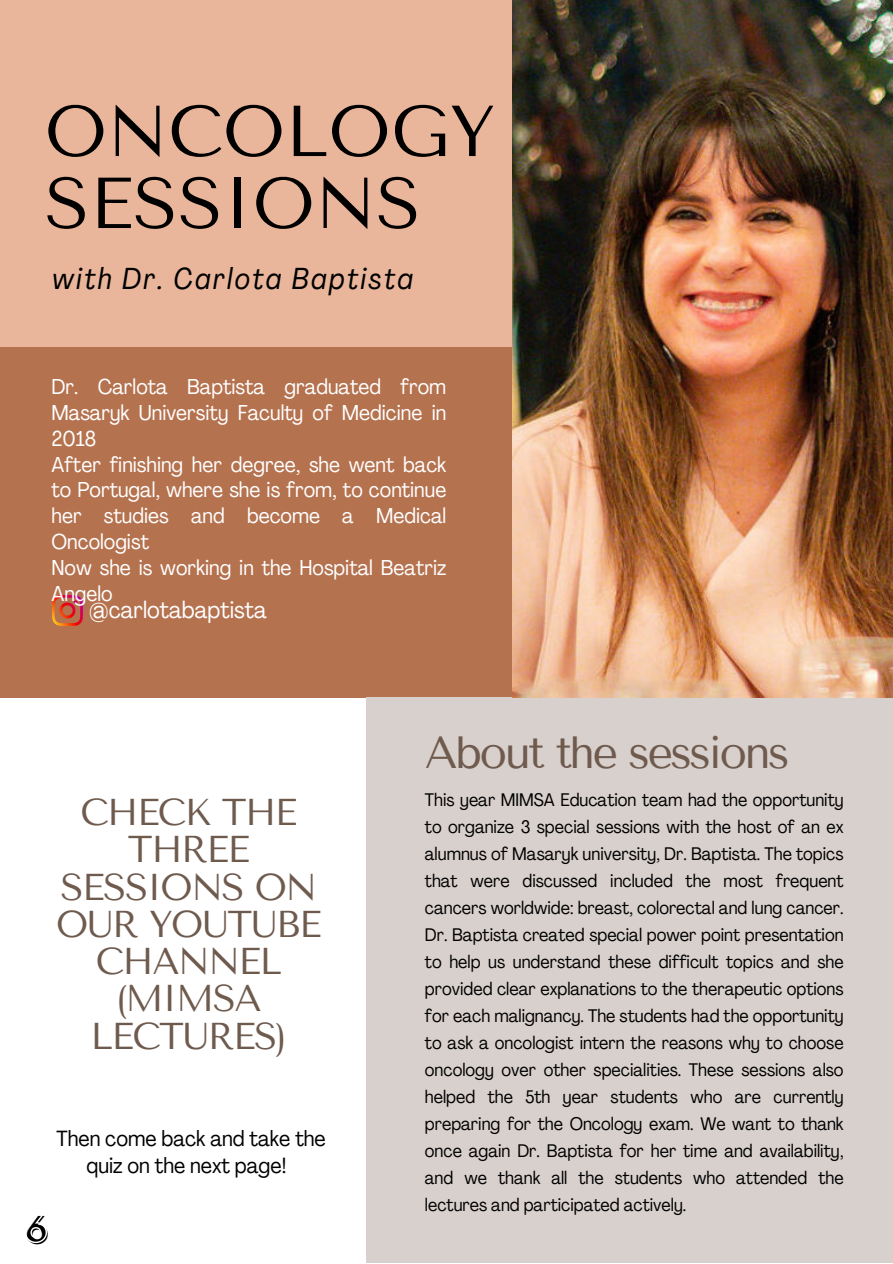
<style>
.page{position:relative;width:893px;height:1264px;background:#fff}
.page>*{position:absolute;margin:0;border:0;box-sizing:border-box;transform-origin:0 0}
.t1{font:72px/72px "Tenor Sans";color:#000}
.t2{font:45px "Tenor Sans";letter-spacing:-.06em;color:#6f5a4e}
.t3{font:700 37.35px "Neue Einstellung";color:#000}
.t4{font:37.2px/37.2px "Tenor Sans";letter-spacing:-.04em;color:#6f5a4e;text-align:center}
.t5{font:italic condensed 30px "Agrandir";letter-spacing:.08em;color:#000}
.t6{font:condensed 23.55px "Agrandir";color:#fff}
.t7{font:condensed 21.75px/27.2px "Agrandir";color:#000;text-align:center}
.t8{font:condensed 21.3px/25.8px "Agrandir";color:#fff;text-align:justify}
.t9{font:condensed 18px/27px "Agrandir";color:#000;text-align:justify}
</style>
<div class="page">
<div style="left:0;top:340px;width:892px;height:357px;background:#b5724f"></div>
<div style="left:0;top:0;width:892px;height:347px;background:#e9b69c"></div>
<div style="left:366px;top:697px;width:526px;height:565px;background:#d8d0cd"></div>
<img style="left:512px;top:0;width:380px;height:697px">
<img style="left:52px;top:595px;width:31px;height:30px">
<p class="t1" style="left:45px;top:96px;width:452px">ONCOLOGY<br>SESSIONS</p>
<p class="t5" style="left:52px;top:266px;width:362px">with Dr. Carlota Baptista</p>
<p class="t8" style="left:51px;top:376px;width:396px">Dr. Carlota Baptista graduated from Masaryk University Faculty of Medicine in 2018</p>
<p class="t8" style="left:51px;top:453px;width:396px">After finishing her degree, she went back to Portugal, where she is from, to continue her studies and become a Medical Oncologist</p>
<p class="t8" style="left:51px;top:556px;width:396px">Now she is working in the Hospital Beatriz<br>Angelo</p>
<p class="t6" style="left:89px;top:600px;width:179px">@carlotabaptista</p>
<p class="t4" style="left:56px;top:794px;width:267px">CHECK THE<br>THREE<br>SESSIONS ON<br>OUR YOUTUBE<br>CHANNEL (MIMSA<br>LECTURES)</p>
<p class="t7" style="left:57px;top:1126px;width:271px">Then come back and take the quiz on the next page!</p>
<p class="t3" style="left:25px;top:1195px;width:26px">6</p>
<p class="t2" style="left:425px;top:726px;width:366px">About the sessions</p>
<p class="t9" style="left:425px;top:788px;width:420px">This year MIMSA Education team had the opportunity to organize 3 special sessions with the host of an ex alumnus of Masaryk university, Dr. Baptista. The topics that were discussed included the most frequent cancers worldwide: breast, colorectal and lung cancer.<br>Dr. Baptista created special power point presentation to help us understand these difficult topics and she provided clear explanations to the therapeutic options for each malignancy. The students had the opportunity to ask a oncologist intern the reasons why to choose oncology over other specialities. These sessions also helped the 5th year students who are currently preparing for the Oncology exam. We want to thank once again Dr. Baptista for her time and availability, and we thank all the students who attended the lectures and participated actively.</p>
</div>
